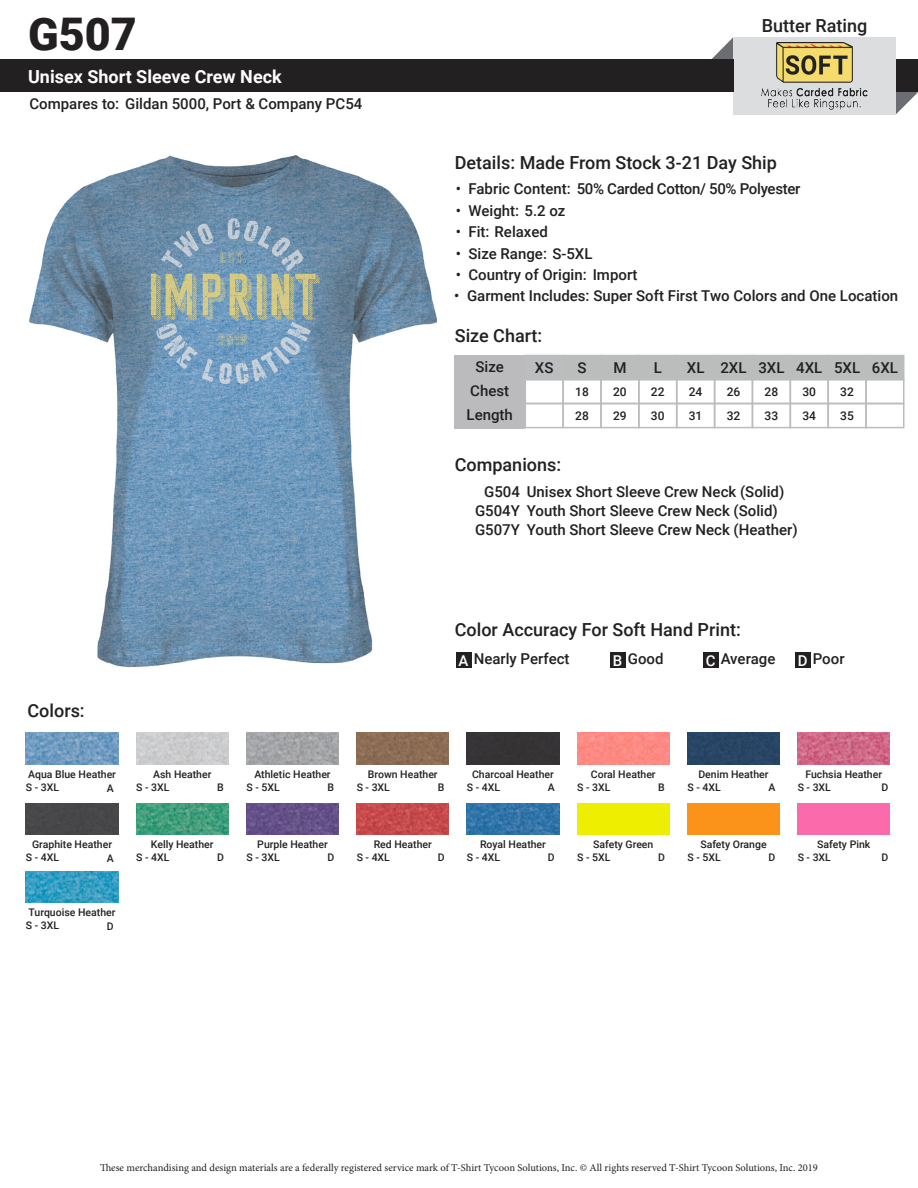
<style>
.page{position:relative;width:918px;height:1188px;background:#fff}
.page>*{position:absolute;margin:0;border:0;box-sizing:border-box;transform-origin:0 0}
.t1{font:900 45px "Roboto";color:#222020}
.t2{font:500 18px "Roboto";color:#222020}
.t3{font:700 18px "Roboto";color:#fff}
.t4{font:500 15px/23.4px "Roboto";color:#222020}
.t5{font:500 15px "Roboto";letter-spacing:-.02em;color:#222020}
.t6{font:500 12px "Roboto";color:#222020}
.t7{font:500 10.5px "Roboto";color:#222020}
.t8{font:10.5px "Minion Pro";color:#222020}
.s1{color:#fff}
</style>
<div class="page">
<svg style="left:896px;top:92px;width:22px;height:22px"></svg>
<svg style="left:712px;top:37px;width:22px;height:22px"></svg>
<div style="left:0;top:59px;width:918px;height:33px;background:#222020"></div>
<div style="left:456px;top:652px;width:15px;height:15px;background:#222020"></div>
<div style="left:610px;top:652px;width:16px;height:15px;background:#222020"></div>
<div style="left:703px;top:652px;width:15px;height:15px;background:#222020"></div>
<div style="left:795px;top:652px;width:16px;height:15px;background:#222020"></div>
<div style="left:455px;top:355px;width:70px;height:73px;background:#bbbbbd"></div>
<div style="left:734px;top:37px;width:162px;height:78px;background:#dcdddf"></div>
<svg style="left:524px;top:354px;width:381px;height:75px"></svg>
<img style="left:26px;top:871px;width:92px;height:32px">
<div style="left:26px;top:803px;width:92px;height:32px;background:#474749"></div>
<img style="left:136px;top:733px;width:92px;height:31px">
<img style="left:26px;top:733px;width:92px;height:31px">
<img style="left:136px;top:803px;width:92px;height:32px">
<img style="left:246px;top:733px;width:93px;height:31px">
<img style="left:246px;top:803px;width:93px;height:32px">
<img style="left:357px;top:733px;width:92px;height:31px">
<img style="left:357px;top:803px;width:92px;height:32px">
<div style="left:467px;top:733px;width:92px;height:31px;background:#353334"></div>
<img style="left:467px;top:803px;width:92px;height:32px">
<img style="left:577px;top:733px;width:92px;height:31px">
<div style="left:577px;top:803px;width:92px;height:32px;background:#ee0"></div>
<div style="left:687px;top:733px;width:93px;height:31px;background:#284564"></div>
<div style="left:687px;top:803px;width:93px;height:32px;background:#fb931a"></div>
<img style="left:798px;top:733px;width:92px;height:31px">
<img style="left:30px;top:156px;width:406px;height:511px">
<img style="left:761px;top:42px;width:107px;height:67px">
<p class="t1" style="left:28px;top:2px;width:110px">G507</p>
<p class="t3" style="left:28px;top:63px;width:255px">Unisex Short Sleeve Crew Neck</p>
<p class="t4" style="left:29px;top:92px;width:335px">Compares to: Gildan 5000, Port &amp; Company PC54</p>
<p class="t2" style="left:762px;top:13px;width:107px">Butter Rating</p>
<p class="t2" style="left:455px;top:150px;width:324px">Details: Made From Stock 3-21 Day Ship</p>
<p class="t5" style="left:456px;top:179px;width:346px">• Fabric Content: 50% Carded Cotton/ 50% Polyester</p>
<p class="t4" style="left:456px;top:198px;width:111px">• Weight: 5.2 oz</p>
<p class="t4" style="left:456px;top:220px;width:94px">• Fit: Relaxed</p>
<p class="t4" style="left:456px;top:241px;width:138px">• Size Range: S-5XL</p>
<p class="t4" style="left:456px;top:262px;width:183px">• Country of Origin: Import</p>
<p class="t4" style="left:454px;top:284px;width:445px">• Garment Includes: Super Soft First Two Colors and One Location</p>
<p class="t2" style="left:455px;top:323px;width:89px">Size Chart:</p>
<p class="t4" style="left:476px;top:355px;width:30px">Size</p>
<p class="t4" style="left:535px;top:356px;width:20px">XS</p>
<p class="t4" style="left:578px;top:356px;width:11px">S</p>
<p class="t4" style="left:613px;top:356px;width:15px">M</p>
<p class="t4" style="left:654px;top:356px;width:10px">L</p>
<p class="t4" style="left:687px;top:356px;width:213px">XL 2XL 3XL 4XL 5XL 6XL</p>
<p class="t4" style="left:467px;top:379px;width:48px">Chest<br>Length</p>
<p class="t6" style="left:575px;top:383px;width:15px">18</p>
<p class="t6" style="left:613px;top:383px;width:15px">20</p>
<p class="t6" style="left:651px;top:383px;width:15px">22</p>
<p class="t6" style="left:689px;top:383px;width:15px">24</p>
<p class="t6" style="left:727px;top:383px;width:15px">26</p>
<p class="t6" style="left:765px;top:383px;width:15px">28</p>
<p class="t6" style="left:802px;top:383px;width:15px">30</p>
<p class="t6" style="left:840px;top:383px;width:15px">32</p>
<p class="t6" style="left:575px;top:407px;width:15px">28</p>
<p class="t6" style="left:613px;top:407px;width:15px">29</p>
<p class="t6" style="left:651px;top:407px;width:15px">30</p>
<p class="t6" style="left:689px;top:407px;width:15px">31</p>
<p class="t6" style="left:727px;top:407px;width:15px">32</p>
<p class="t6" style="left:765px;top:407px;width:15px">33</p>
<p class="t6" style="left:802px;top:407px;width:15px">34</p>
<p class="t6" style="left:840px;top:407px;width:15px">35</p>
<p class="t2" style="left:455px;top:452px;width:108px">Companions:</p>
<p class="t4" style="left:527px;top:480px;width:259px">Unisex Short Sleeve Crew Neck (Solid)</p>
<p class="t4" style="left:527px;top:517px;width:272px">Youth Short Sleeve Crew Neck (Heather)</p>
<p class="t4" style="left:484px;top:480px;width:37px">G504</p>
<p class="t4" style="left:475px;top:517px;width:46px">G507Y</p>
<p class="t4" style="left:527px;top:498px;width:253px">Youth Short Sleeve Crew Neck (Solid)</p>
<p class="t4" style="left:475px;top:498px;width:46px">G504Y</p>
<p class="t2" style="left:28px;top:698px;width:59px">Colors:</p>
<p class="t7" style="left:28px;top:767px;width:89px">Aqua Blue Heather</p>
<p class="t7" style="left:153px;top:767px;width:60px">Ash Heather</p>
<p class="t2" style="left:455px;top:617px;width:288px">Color Accuracy For Soft Hand Print:</p>
<p class="t4" style="left:459px;top:646px;width:113px"><span class="s1">A</span> Nearly Perfect</p>
<p class="t4" style="left:613px;top:646px;width:52px"><span class="s1">B</span> Good</p>
<p class="t4" style="left:706px;top:646px;width:71px"><span class="s1">C</span> Average</p>
<p class="t4" style="left:798px;top:646px;width:48px"><span class="s1">D</span> Poor</p>
<p class="t7" style="left:254px;top:767px;width:78px">Athletic Heather</p>
<p class="t7" style="left:368px;top:767px;width:71px">Brown Heather</p>
<p class="t7" style="left:472px;top:767px;width:83px">Charcoal Heather</p>
<p class="t7" style="left:591px;top:767px;width:66px">Coral Heather</p>
<p class="t7" style="left:698px;top:767px;width:72px">Denim Heather</p>
<p class="t7" style="left:805px;top:767px;width:78px">Fuchsia Heather</p>
<p class="t7" style="left:26px;top:780px;width:35px">S - 3XL</p>
<p class="t7" style="left:107px;top:780px;width:8px">A</p>
<p class="t7" style="left:217px;top:780px;width:8px">B</p>
<p class="t7" style="left:328px;top:780px;width:8px">B</p>
<p class="t7" style="left:438px;top:780px;width:8px">B</p>
<p class="t7" style="left:548px;top:780px;width:8px">A</p>
<p class="t7" style="left:658px;top:780px;width:8px">B</p>
<p class="t7" style="left:768px;top:780px;width:8px">A</p>
<p class="t7" style="left:881px;top:780px;width:8px">D</p>
<p class="t7" style="left:136px;top:780px;width:35px">S - 3XL</p>
<p class="t7" style="left:246px;top:780px;width:35px">S - 5XL</p>
<p class="t7" style="left:357px;top:780px;width:35px">S - 3XL</p>
<p class="t7" style="left:467px;top:780px;width:35px">S - 4XL</p>
<p class="t7" style="left:577px;top:780px;width:35px">S - 3XL</p>
<p class="t7" style="left:687px;top:780px;width:35px">S - 4XL</p>
<p class="t7" style="left:798px;top:780px;width:35px">S - 3XL</p>
<p class="t7" style="left:32px;top:837px;width:81px">Graphite Heather</p>
<p class="t7" style="left:151px;top:837px;width:64px">Kelly Heather</p>
<p class="t7" style="left:257px;top:837px;width:72px">Purple Heather</p>
<p class="t7" style="left:374px;top:837px;width:60px">Red Heather</p>
<p class="t7" style="left:480px;top:837px;width:67px">Royal Heather</p>
<p class="t7" style="left:593px;top:837px;width:62px">Safety Green</p>
<p class="t7" style="left:700px;top:837px;width:68px">Safety Orange</p>
<p class="t7" style="left:817px;top:837px;width:55px">Safety Pink</p>
<p class="t7" style="left:26px;top:850px;width:35px">S - 4XL</p>
<p class="t7" style="left:136px;top:850px;width:35px">S - 4XL</p>
<p class="t7" style="left:246px;top:850px;width:35px">S - 3XL</p>
<p class="t7" style="left:357px;top:850px;width:35px">S - 4XL</p>
<p class="t7" style="left:467px;top:850px;width:35px">S - 4XL</p>
<p class="t7" style="left:577px;top:850px;width:35px">S - 5XL</p>
<p class="t7" style="left:687px;top:850px;width:35px">S - 5XL</p>
<p class="t7" style="left:798px;top:850px;width:35px">S - 3XL</p>
<p class="t7" style="left:107px;top:851px;width:8px">A</p>
<p class="t7" style="left:217px;top:850px;width:8px">D</p>
<p class="t7" style="left:327px;top:850px;width:8px">D</p>
<p class="t7" style="left:438px;top:850px;width:8px">D</p>
<p class="t7" style="left:548px;top:850px;width:8px">D</p>
<p class="t7" style="left:658px;top:850px;width:8px">D</p>
<p class="t7" style="left:768px;top:850px;width:8px">D</p>
<p class="t7" style="left:881px;top:850px;width:8px">D</p>
<p class="t7" style="left:29px;top:905px;width:89px">Turquoise Heather</p>
<p class="t7" style="left:26px;top:918px;width:35px">S - 3XL</p>
<p class="t7" style="left:107px;top:919px;width:8px">D</p>
<p class="t8" style="left:100px;top:1160px;width:719px">These merchandising and design materials are a federally registered service mark of T-Shirt Tycoon Solutions, Inc. © All rights reserved T-Shirt Tycoon Solutions, Inc. 2019</p>
</div>
